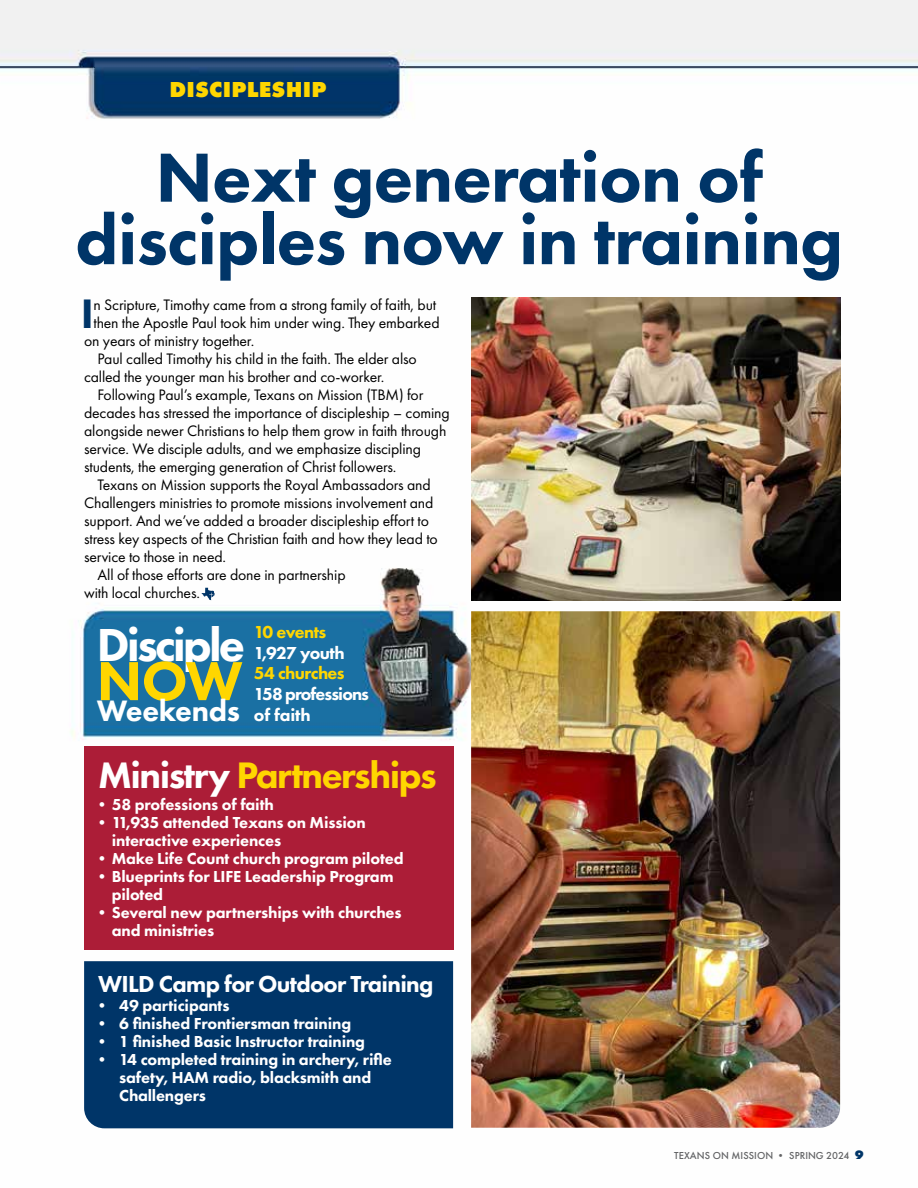
<style>
.page{position:relative;width:918px;height:1188px;background:#fff}
.page>*{position:absolute;margin:0;border:0;box-sizing:border-box;transform-origin:0 0}
.t1{font:800 72px/62.6px "Futura PT";letter-spacing:-.01em;color:#003568;text-align:center}
.t2{font:800 57px "Futura PT";color:#ffd600}
.t3{font:800 48px "Futura PT";letter-spacing:-.06em;color:#fff}
.t4{font:800 42.75px "Futura PT";color:#003568}
.t5{font:800 38.25px "Futura PT";letter-spacing:-.04em;color:#ffd600}
.t6{font:800 30.6px "Futura PT";letter-spacing:-.01em;color:#fff}
.t7{font:800 24px "Futura PT";letter-spacing:-.03em;color:#fff}
.t8{font:800 22.5px "Futura PT";letter-spacing:.01em;color:#ffd600}
.t9{font:800 18px/20.5px "Futura PT";letter-spacing:-.05em;color:#fff}
.t10{font:800 18px "Futura PT";letter-spacing:-.03em;color:#ffd600}
.t11{font:800 16.5px/18px "Futura PT";letter-spacing:-.01em;color:#fff}
.t12{font:15.75px "Futura PT";letter-spacing:-.01em;color:#000}
.t13{font:500 10.5px "Futura PT";letter-spacing:.01em;color:#636466}
.s1{color:#fff}
.s2{font-weight:800;font-size:12.75px;color:#003568}
</style>
<div class="page">
<img style="left:0;top:0;width:918px;height:1129px">
<svg style="left:202px;top:588px;width:13px;height:12px"></svg>
<img style="left:471px;top:611px;width:369px;height:517px">
<div style="left:84px;top:746px;width:369px;height:203px;background:#ac1d37"></div>
<div style="left:84px;top:961px;width:369px;height:167px;background:#003568"></div>
<img style="left:471px;top:298px;width:369px;height:302px">
<h3 class="t8" style="left:169px;top:75px;width:159px">DISCIPLESHIP</h3>
<h1 class="t1" style="left:75px;top:145px;width:769px">Next generation of disciples now in training</h1>
<h3 class="t4" style="left:81px;top:287px;width:15px">I</h3>
<p class="t12" style="left:94px;top:295px;width:344px">n Scripture, Timothy came from a strong family of faith, but</p>
<p class="t12" style="left:94px;top:313px;width:348px">then the Apostle Paul took him under wing. They embarked</p>
<p class="t12" style="left:84px;top:331px;width:172px">on years of ministry together.</p>
<p class="t12" style="left:98px;top:349px;width:321px">Paul called Timothy his child in the faith. The elder also</p>
<p class="t12" style="left:84px;top:367px;width:302px">called the younger man his brother and co-worker.</p>
<p class="t12" style="left:98px;top:385px;width:327px">Following Paul’s example, Texans on Mission (TBM) for</p>
<p class="t12" style="left:84px;top:403px;width:367px">decades has stressed the importance of discipleship – coming</p>
<p class="t12" style="left:84px;top:421px;width:364px">alongside newer Christians to help them grow in faith through</p>
<p class="t12" style="left:84px;top:439px;width:338px">service. We disciple adults, and we emphasize discipling</p>
<p class="t12" style="left:84px;top:457px;width:314px">students, the emerging generation of Christ followers.</p>
<p class="t12" style="left:98px;top:475px;width:335px">Texans on Mission supports the Royal Ambassadors and</p>
<p class="t12" style="left:84px;top:493px;width:351px">Challengers ministries to promote missions involvement and</p>
<p class="t12" style="left:84px;top:511px;width:346px">support. And we’ve added a broader discipleship effort to</p>
<p class="t12" style="left:84px;top:529px;width:355px">stress key aspects of the Christian faith and how they lead to</p>
<p class="t12" style="left:84px;top:547px;width:144px">service to those in need.</p>
<p class="t12" style="left:98px;top:565px;width:250px">All of those efforts are done in partnership</p>
<p class="t12" style="left:84px;top:583px;width:117px">with local churches.</p>
<p class="t10" style="left:254px;top:621px;width:74px">10 events</p>
<p class="t9" style="left:254px;top:642px;width:92px">1,927 youth</p>
<p class="t10" style="left:254px;top:662px;width:92px">54 churches</p>
<p class="t9" style="left:254px;top:683px;width:117px">158 professions of faith</p>
<h3 class="t5" style="left:98px;top:751px;width:340px"><span class="s1">Ministry</span> Partnerships</h3>
<p class="t11" style="left:94px;top:795px;width:182px">•58 professions of faith</p>
<p class="t11" style="left:112px;top:813px;width:256px;text-indent:-18px">•11,935 attended Texans on Mission interactive experiences</p>
<p class="t11" style="left:94px;top:849px;width:311px">•Make Life Count church program piloted</p>
<p class="t11" style="left:112px;top:867px;width:283px;text-indent:-18px">•Blueprints for LIFE Leadership Program piloted</p>
<p class="t11" style="left:112px;top:903px;width:291px;text-indent:-18px">•Several new partnerships with churches and ministries</p>
<h3 class="t3" style="left:97px;top:615px;width:150px">Disciple</h3>
<h2 class="t2" style="left:97px;top:646px;width:147px">NOW</h2>
<h3 class="t6" style="left:97px;top:692px;width:145px">Weekends</h3>
<h3 class="t7" style="left:98px;top:969px;width:337px">WILD Camp for Outdoor Training</h3>
<p class="t11" style="left:94px;top:996px;width:137px">• 49 participants</p>
<p class="t11" style="left:94px;top:1014px;width:259px">• 6 finished Frontiersman training</p>
<p class="t11" style="left:94px;top:1032px;width:273px">• 1 finished Basic Instructor training</p>
<p class="t11" style="left:119px;top:1050px;width:274px;text-indent:-25px">• 14 completed training in archery, rifle safety, HAM radio, blacksmith and<br>Challengers</p>
<p class="t13" style="left:674px;top:1149px;width:191px">TEXANS ON MISSION • SPRING 2024 <span class="s2">9</span></p>
</div>
